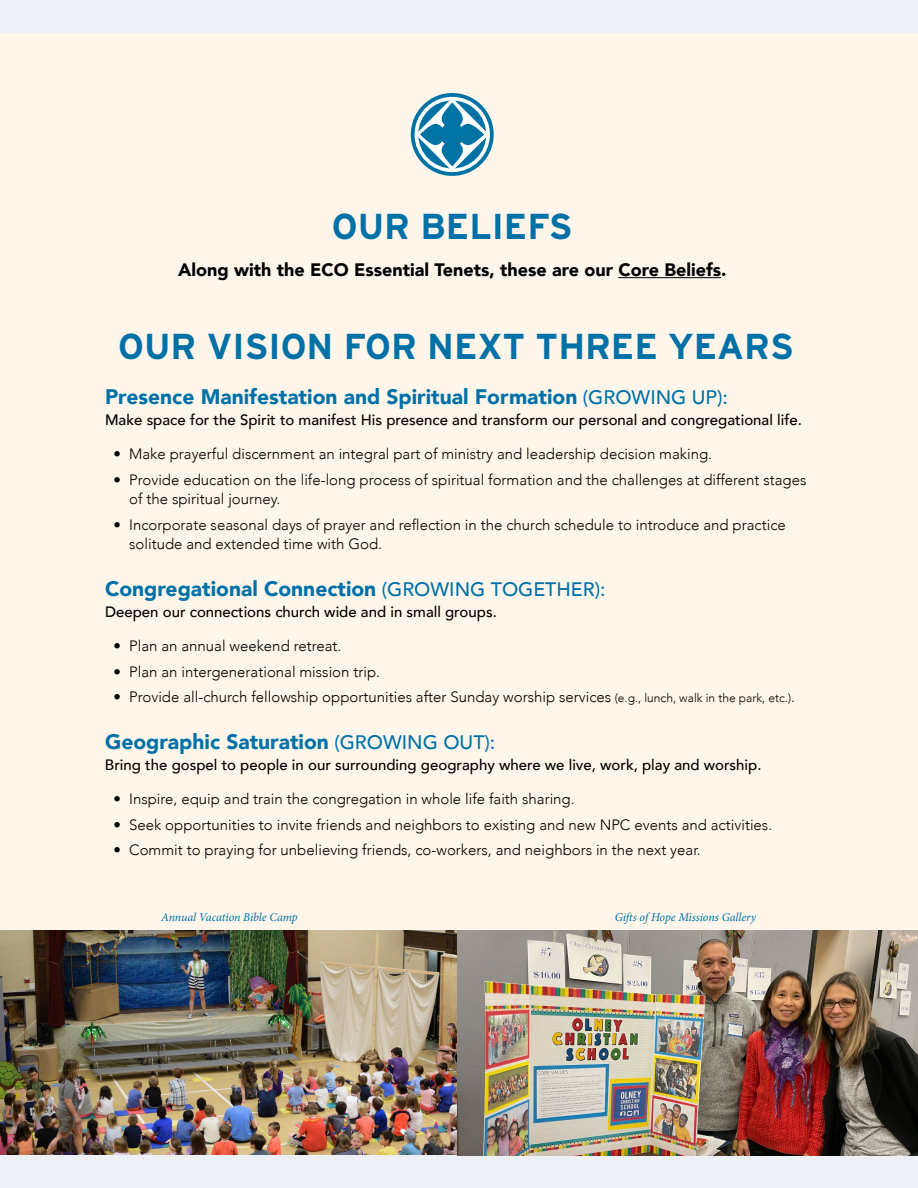
<style>
.page{position:relative;width:918px;height:1188px;background:#fff}
.page>*{position:absolute;margin:0;border:0;box-sizing:border-box;transform-origin:0 0}
.t1{font:700 36px "Interstate";color:#0071a7}
.t2{font:900 21px "Avenir";color:#0071a7}
.t3{font:900 18px "Avenir";color:#000}
.t4{font:300 15px/19.5px "Avenir";color:#000}
.t5{font:500 15px "Avenir";color:#000}
.t6{font:italic 12px "Minion Pro";letter-spacing:-.01em;color:#0071a7}
.s1{font-weight:500;font-size:19.5px}
.s2{font-weight:400}
.s3{font-size:12px}
</style>
<div class="page">
<div style="left:0;top:25px;width:918px;height:1147px;background:#fef6ea"></div>
<div style="left:0;top:0;width:918px;height:33px;background:#edf1f6"></div>
<hr style="left:618px;top:277px;width:103px;height:1px;background:#000">
<img style="left:0;top:931px;width:457px;height:224px">
<div style="left:0;top:1155px;width:918px;height:33px;background:#edf1f6"></div>
<img style="left:457px;top:931px;width:461px;height:224px">
<svg style="left:411px;top:93px;width:83px;height:83px"></svg>
<div style="left:440px;top:123px;width:24px;height:23px;background:#0072a3;border-radius:50%"></div>
<svg style="left:442px;top:103px;width:21px;height:25px"></svg>
<svg style="left:442px;top:141px;width:21px;height:25px"></svg>
<h1 class="t1" style="left:332px;top:204px;width:242px">OUR BELIEFS</h1>
<p class="t3" style="left:178px;top:255px;width:550px">Along with the ECO Essential Tenets, these are our Core Beliefs.</p>
<h1 class="t1" style="left:118px;top:324px;width:677px">OUR VISION FOR NEXT THREE YEARS</h1>
<h2 class="t2" style="left:105px;top:379px;width:625px">Presence Manifestation and Spiritual Formation <span class="s1">(GROWING UP):</span></h2>
<p class="t5" style="left:105px;top:407px;width:698px">Make space for the Spirit to manifest His presence and transform our personal and congregational life.</p>
<p class="t4" style="left:113px;top:444px;width:600px"><span class="s2">•</span> Make prayerful discernment an integral part of ministry and leadership decision making.</p>
<p class="t4" style="left:129px;top:470px;width:679px;text-indent:-16px"><span class="s2">•</span> Provide education on the life-long process of spiritual formation and the challenges at different stages of the spiritual journey.</p>
<p class="t4" style="left:129px;top:515px;width:658px;text-indent:-16px"><span class="s2">•</span> Incorporate seasonal days of prayer and reflection in the church schedule to introduce and practice solitude and extended time with God.</p>
<h2 class="t2" style="left:105px;top:571px;width:502px">Congregational Connection <span class="s1">(GROWING TOGETHER):</span></h2>
<p class="t5" style="left:105px;top:599px;width:393px">Deepen our connections church wide and in small groups.</p>
<p class="t4" style="left:113px;top:636px;width:230px"><span class="s2">•</span> Plan an annual weekend retreat.</p>
<p class="t4" style="left:113px;top:662px;width:268px"><span class="s2">•</span> Plan an intergenerational mission trip.</p>
<p class="t4" style="left:113px;top:687px;width:683px"><span class="s2">•</span> Provide all-church fellowship opportunities after Sunday worship services <span class="s3">(e.g., lunch, walk in the park, etc.)</span>.</p>
<h2 class="t2" style="left:105px;top:724px;width:392px">Geographic Saturation <span class="s1">(GROWING OUT):</span></h2>
<p class="t5" style="left:105px;top:752px;width:658px">Bring the gospel to people in our surrounding geography where we live, work, play and worship.</p>
<p class="t4" style="left:113px;top:789px;width:463px"><span class="s2">•</span> Inspire, equip and train the congregation in whole life faith sharing.</p>
<p class="t4" style="left:113px;top:815px;width:660px"><span class="s2">•</span> Seek opportunities to invite friends and neighbors to existing and new NPC events and activities.</p>
<p class="t4" style="left:113px;top:840px;width:589px"><span class="s2">•</span> Commit to praying for unbelieving friends, co-workers, and neighbors in the next year.</p>
<p class="t6" style="left:161px;top:909px;width:138px">Annual Vacation Bible Camp</p>
<p class="t6" style="left:615px;top:909px;width:143px">Gifts of Hope Missions Gallery</p>
</div>
